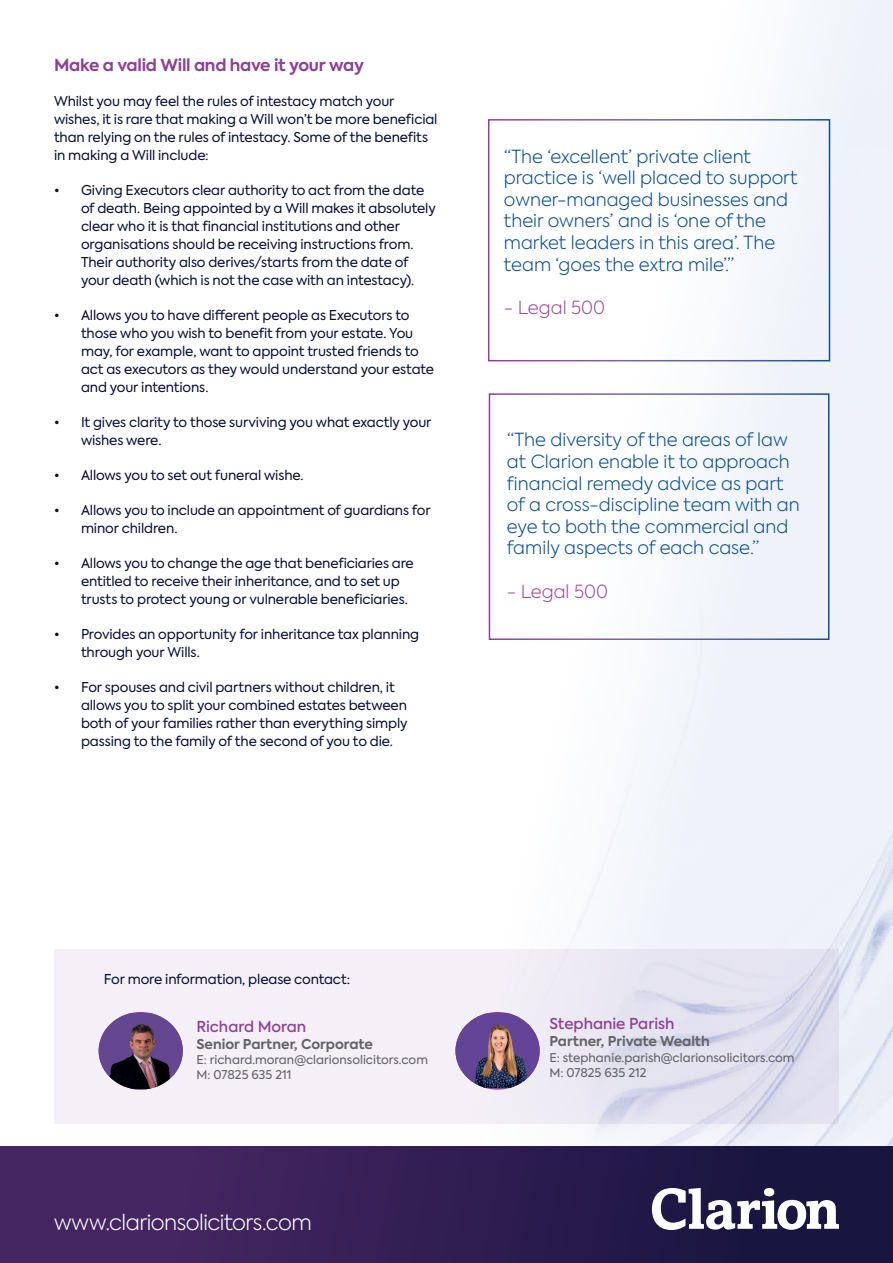
<style>
.page{position:relative;width:893px;height:1263px;background:#fff}
.page>*{position:absolute;margin:0;border:0;box-sizing:border-box;transform-origin:0 0}
.t1{font:300 21.45px "Axiforma";letter-spacing:-.025em;color:#fff}
.t2{font:300 18px/21.6px "Axiforma";color:#0b4d91}
.t3{font:300 18px "Axiforma";color:#9a4c9d}
.t4{font:700 16.5px "Axiforma";letter-spacing:-.015em;color:#8d4097}
.t5{font:500 15px "Axiforma";color:#8d4097}
.t6{font:13.5px/18px "Axiforma";letter-spacing:-.01em;color:#060f33}
.t7{font:700 13.5px "Axiforma";color:#636366}
.t8{font:12px/15.3px "Axiforma";color:#636366}
</style>
<div class="page">
<img style="left:54px;top:0;width:839px;height:1146px">
<div style="left:0;top:1146px;width:893px;height:117px;background:linear-gradient(to right,#4e2968,#13133c)"></div>
<svg style="left:652px;top:1188px;width:187px;height:42px"></svg>
<div style="left:488px;top:119px;width:342px;height:242px;border:2px solid #fff"></div>
<svg style="left:54px;top:949px;width:785px;height:174px;fill:#f5f0f7"></svg>
<img style="left:99px;top:1013px;width:84px;height:76px">
<img style="left:455px;top:1013px;width:85px;height:75px">
<div style="left:489px;top:393px;width:340px;height:247px;border:2px solid #fff"></div>
<p class="t4" style="left:54px;top:53px;width:311px">Make a valid Will and have it your way</p>
<p class="t6" style="left:54px;top:92px;width:385px">Whilst you may feel the rules of intestacy match your wishes, it is rare that making a Will won’t be more beneficial than relying on the rules of intestacy. Some of the benefits in making a Will include:</p>
<p class="t6" style="left:81px;top:181px;width:356px;text-indent:-27px">• Giving Executors clear authority to act from the date of death. Being appointed by a Will makes it absolutely clear who it is that financial institutions and other organisations should be receiving instructions from.<br>Their authority also derives/starts from the date of your death (which is not the case with an intestacy).</p>
<p class="t6" style="left:81px;top:306px;width:355px;text-indent:-27px">• Allows you to have different people as Executors to those who you wish to benefit from your estate. You may, for example, want to appoint trusted friends to act as executors as they would understand your estate and your intentions.</p>
<p class="t6" style="left:81px;top:413px;width:352px;text-indent:-27px">• It gives clarity to those surviving you what exactly your wishes were.</p>
<p class="t6" style="left:54px;top:466px;width:251px">• Allows you to set out funeral wishe.</p>
<p class="t6" style="left:81px;top:501px;width:351px;text-indent:-27px">• Allows you to include an appointment of guardians for minor children.</p>
<p class="t6" style="left:81px;top:554px;width:334px;text-indent:-27px">• Allows you to change the age that beneficiaries are entitled to receive their inheritance, and to set up trusts to protect young or vulnerable beneficiaries.</p>
<p class="t6" style="left:81px;top:625px;width:340px;text-indent:-27px">• Provides an opportunity for inheritance tax planning through your Wills.</p>
<p class="t6" style="left:81px;top:678px;width:328px;text-indent:-27px">• For spouses and civil partners without children, it allows you to split your combined estates between both of your families rather than everything simply passing to the family of the second of you to die.</p>
<h2 class="t2" style="left:504px;top:145px;width:295px">“The ‘excellent’ private client practice is ‘well placed to support owner-managed businesses and their owners’ and is ‘one of the market leaders in this area’. The team ‘goes the extra mile’.”</h2>
<h2 class="t3" style="left:504px;top:296px;width:103px">- Legal 500</h2>
<h2 class="t2" style="left:507px;top:429px;width:294px">“The diversity of the areas of law at Clarion enable it to approach financial remedy advice as part of a cross-discipline team with an eye to both the commercial and family aspects of each case.”</h2>
<h2 class="t3" style="left:507px;top:579px;width:103px">- Legal 500</h2>
<p class="t6" style="left:104px;top:970px;width:248px">For more information, please contact:</p>
<p class="t5" style="left:196px;top:1016px;width:111px">Richard Moran</p>
<p class="t7" style="left:196px;top:1035px;width:178px">Senior Partner, Corporate</p>
<p class="t8" style="left:196px;top:1052px;width:233px">E: richard.moran@clarionsolicitors.com<br>M: 07825 635 211</p>
<h1 class="t1" style="left:54px;top:1209px;width:259px">www.clarionsolicitors.com</h1>
<p class="t5" style="left:549px;top:1014px;width:127px">Stephanie Parish</p>
<p class="t7" style="left:549px;top:1032px;width:162px">Partner, Private Wealth</p>
<p class="t8" style="left:549px;top:1050px;width:247px">E: stephanie.parish@clarionsolicitors.com<br>M: 07825 635 212</p>
</div>
